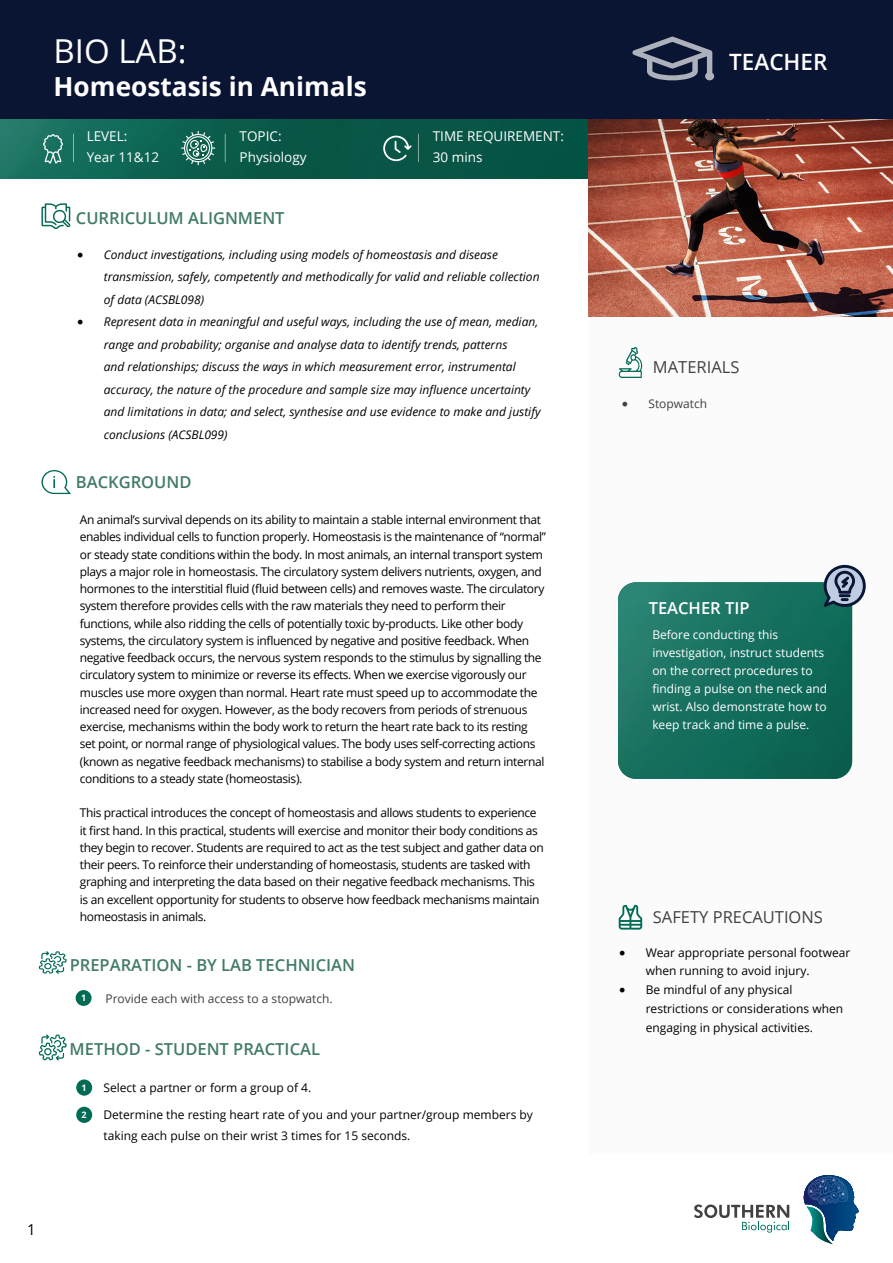
<style>
.page{position:relative;width:893px;height:1263px;background:#fff}
.page>*{position:absolute;margin:0;border:0;box-sizing:border-box;transform-origin:0 0}
.t1{font:33px "Open Sans";color:#fff}
.t2{font:700 26.25px "Open Sans";color:#fff}
.t3{font:600 22.5px "Open Sans";color:#fff}
.t4{font:18px "Minion Pro";color:#414042}
.t5{font:600 16.5px "Open Sans";color:#417b69}
.t6{font:16.5px "Open Sans";color:#414042}
.t7{font:600 16.5px "Open Sans";color:#fff}
.t8{font:15px "Open Sans";color:#000}
.t9{font:13.5px/21px "Open Sans";color:#fff}
.t10{font:12px/17.2px "Open Sans";letter-spacing:-.03em;color:#000}
.t11{font:italic 12px/22.5px "Open Sans";color:#000}
.t12{font:12px/18.8px "Open Sans";color:#000}
.t13{font:12px/18px "Open Sans";color:#fff}
.t14{font:12px "Open Sans";color:#414042}
.t15{font:700 9px "Open Sans";color:#fff}
.s1{font-family:"Minion Pro";font-style:normal;font-size:18px}
.s2{font-family:"Open Sans";font-weight:700;font-size:9px;color:#fff}
.s3{font-family:"Minion Pro";font-size:18px}
</style>
<div class="page">
<div style="left:0;top:0;width:893px;height:145px;background:#0a1533"></div>
<img style="left:0;top:119px;width:589px;height:59px">
<svg style="left:43px;top:134px;width:20px;height:30px"></svg>
<svg style="left:383px;top:136px;width:29px;height:25px"></svg>
<svg style="left:181px;top:131px;width:34px;height:34px"></svg>
<svg style="left:73px;top:134px;width:1px;height:28px"></svg>
<svg style="left:225px;top:134px;width:1px;height:28px"></svg>
<svg style="left:418px;top:134px;width:1px;height:28px"></svg>
<svg style="left:632px;top:37px;width:82px;height:43px"></svg>
<img style="left:589px;top:119px;width:304px;height:198px">
<svg style="left:694px;top:1204px;width:95px;height:28px"></svg>
<svg style="left:803px;top:1175px;width:56px;height:69px"></svg>
<img style="left:804px;top:1176px;width:21px;height:28px">
<div style="left:589px;top:317px;width:304px;height:836px;background:#fbfbfc"></div>
<svg style="left:619px;top:347px;width:24px;height:31px"></svg>
<svg style="left:619px;top:905px;width:23px;height:24px"></svg>
<svg style="left:41px;top:470px;width:30px;height:24px"></svg>
<svg style="left:41px;top:203px;width:29px;height:26px"></svg>
<svg style="left:39px;top:951px;width:28px;height:23px"></svg>
<div style="left:76px;top:990px;width:16px;height:16px;background:#016b56;border-radius:50%"></div>
<svg style="left:39px;top:1034px;width:28px;height:26px"></svg>
<div style="left:76px;top:1079px;width:16px;height:17px;background:#016b56;border-radius:50%"></div>
<div style="left:76px;top:1107px;width:16px;height:16px;background:#016b56;border-radius:50%"></div>
<img style="left:618px;top:582px;width:234px;height:197px">
<svg style="left:824px;top:565px;width:42px;height:42px;background:#7e8b9f"></svg>
<h1 class="t1" style="left:54px;top:28px;width:135px">BIO LAB:</h1>
<h2 class="t2" style="left:54px;top:68px;width:315px">Homeostasis in Animals</h2>
<p class="t9" style="left:87px;top:125px;width:74px">LEVEL:<br>Year 11&amp;12</p>
<p class="t9" style="left:433px;top:125px;width:133px">TIME REQUIREMENT:<br>30 mins</p>
<p class="t9" style="left:240px;top:125px;width:69px">TOPIC:<br>Physiology</p>
<h3 class="t5" style="left:76px;top:207px;width:210px">CURRICULUM ALIGNMENT</h3>
<p class="t11" style="left:104px;top:243px;width:437px;text-indent:-27px"><span class="s1">•</span> Conduct investigations, including using models of homeostasis and disease transmission, safely, competently and methodically for valid and reliable collection of data (ACSBL098)</p>
<p class="t11" style="left:104px;top:310px;width:438px;text-indent:-27px"><span class="s1">•</span> Represent data in meaningful and useful ways, including the use of mean, median, range and probability; organise and analyse data to identify trends, patterns<br>and relationships; discuss the ways in which measurement error, instrumental accuracy, the nature of the procedure and sample size may influence uncertainty and limitations in data; and select, synthesise and use evidence to make and justify conclusions (ACSBL099)</p>
<h3 class="t5" style="left:76px;top:471px;width:117px">BACKGROUND</h3>
<p class="t10" style="left:80px;top:511px;width:468px">An animal’s survival depends on its ability to maintain a stable internal environment that enables individual cells to function properly. Homeostasis is the maintenance of “normal” or steady state conditions within the body. In most animals, an internal transport system plays a major role in homeostasis. The circulatory system delivers nutrients, oxygen, and hormones to the interstitial fluid (fluid between cells) and removes waste. The circulatory system therefore provides cells with the raw materials they need to perform their functions, while also ridding the cells of potentially toxic by-products. Like other body systems, the circulatory system is influenced by negative and positive feedback. When negative feedback occurs, the nervous system responds to the stimulus by signalling the circulatory system to minimize or reverse its effects. When we exercise vigorously our muscles use more oxygen than normal. Heart rate must speed up to accommodate the increased need for oxygen. However, as the body recovers from periods of strenuous exercise, mechanisms within the body work to return the heart rate back to its resting set point, or normal range of physiological values. The body uses self-correcting actions (known as negative feedback mechanisms) to stabilise a body system and return internal conditions to a steady state (homeostasis).</p>
<p class="t10" style="left:80px;top:804px;width:465px">This practical introduces the concept of homeostasis and allows students to experience it first hand. In this practical, students will exercise and monitor their body conditions as they begin to recover. Students are required to act as the test subject and gather data on their peers. To reinforce their understanding of homeostasis, students are tasked with graphing and interpreting the data based on their negative feedback mechanisms. This is an excellent opportunity for students to observe how feedback mechanisms maintain homeostasis in animals.</p>
<h3 class="t5" style="left:70px;top:953px;width:287px">PREPARATION - BY LAB TECHNICIAN</h3>
<h3 class="t4" style="left:78px;top:985px;width:9px">•<span class="s2">1</span></h3>
<p class="t14" style="left:105px;top:990px;width:229px">Provide each with access to a stopwatch.</p>
<h3 class="t5" style="left:70px;top:1037px;width:252px">METHOD - STUDENT PRACTICAL</h3>
<p class="t12" style="left:77px;top:1078px;width:236px"><span class="s3">•</span> Select a partner or form a group of 4.</p>
<p class="t12" style="left:104px;top:1103px;width:431px;line-height:21px;text-indent:-27px"><span class="s3">•</span> Determine the resting heart rate of you and your partner/group members by taking each pulse on their wrist 3 times for 15 seconds.</p>
<p class="t15" style="left:82px;top:1081px;width:7px">1</p>
<p class="t15" style="left:82px;top:1108px;width:7px">2</p>
<p class="t8" style="left:27px;top:1220px;width:10px">1</p>
<h3 class="t3" style="left:729px;top:46px;width:100px">TEACHER</h3>
<h3 class="t6" style="left:653px;top:356px;width:88px">MATERIALS</h3>
<p class="t14" style="left:621px;top:395px;width:87px"><span class="s3">•</span> Stopwatch</p>
<h3 class="t7" style="left:649px;top:597px;width:102px">TEACHER TIP</h3>
<p class="t13" style="left:652px;top:626px;width:176px">Before conducting this investigation, instruct students on the correct procedures to finding a pulse on the neck and wrist. Also demonstrate how to keep track and time a pulse.</p>
<h3 class="t6" style="left:653px;top:905px;width:172px">SAFETY PRECAUTIONS</h3>
<p class="t12" style="left:646px;top:942px;width:206px;text-indent:-27px"><span class="s3">•</span> Wear appropriate personal footwear when running to avoid injury.</p>
<p class="t12" style="left:646px;top:980px;width:199px;text-indent:-27px"><span class="s3">•</span> Be mindful of any physical restrictions or considerations when engaging in physical activities.</p>
</div>
